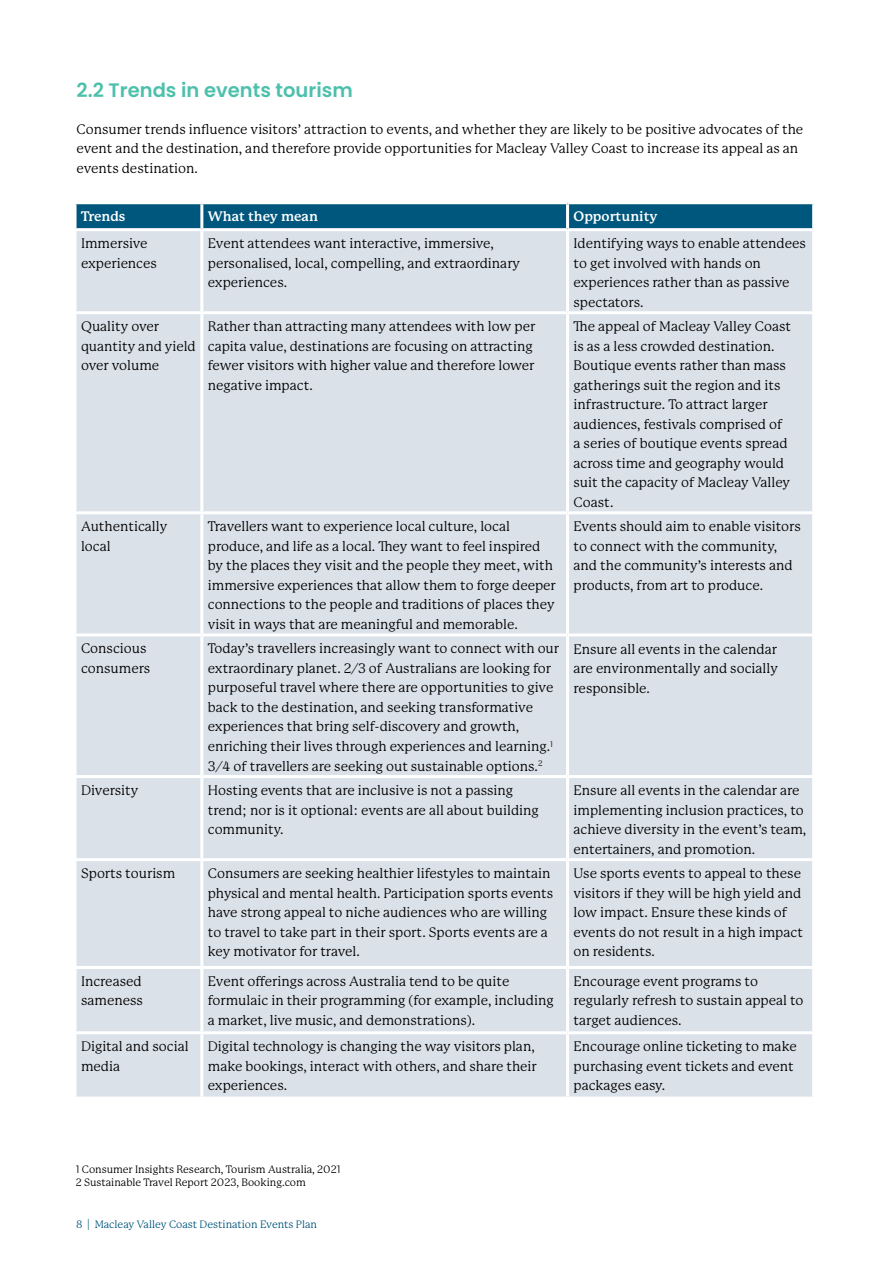
<style>
.page{position:relative;width:893px;height:1263px;background:#fff}
.page>*{position:absolute;margin:0;border:0;box-sizing:border-box;transform-origin:0 0}
.t1{font:600 19.5px "Poppins";color:#4dc0ac}
.t2{font:13.5px/19.5px "P22 Mackinac Pro";color:#000}
.t3{font:700 13.5px "P22 Mackinac Pro";color:#fff}
.t4{font:10.5px/13.5px "P22 Mackinac Pro";color:#000}
.t5{font:10.5px "P22 Mackinac Pro";color:#00577d}
</style>
<div class="page">
<div style="left:77px;top:204px;width:735px;height:24px;background:#00577d"></div>
<div style="left:77px;top:231px;width:735px;height:865px;background:#dbe1e9"></div>
<hr style="left:200px;top:204px;width:3px;height:24px;background:#fff">
<hr style="left:566px;top:204px;width:3px;height:24px;background:#fff">
<hr style="left:200px;top:231px;width:3px;height:80px;background:#fff">
<hr style="left:566px;top:231px;width:3px;height:80px;background:#fff">
<hr style="left:74px;top:311px;width:128px;height:3px;background:#fff">
<hr style="left:202px;top:311px;width:366px;height:3px;background:#fff">
<hr style="left:200px;top:314px;width:3px;height:197px;background:#fff">
<hr style="left:568px;top:311px;width:247px;height:3px;background:#fff">
<hr style="left:566px;top:314px;width:3px;height:197px;background:#fff">
<hr style="left:74px;top:511px;width:128px;height:3px;background:#fff">
<hr style="left:202px;top:511px;width:366px;height:3px;background:#fff">
<hr style="left:200px;top:514px;width:3px;height:119px;background:#fff">
<hr style="left:568px;top:511px;width:247px;height:3px;background:#fff">
<hr style="left:566px;top:514px;width:3px;height:119px;background:#fff">
<hr style="left:74px;top:633px;width:128px;height:3px;background:#fff">
<hr style="left:202px;top:633px;width:366px;height:3px;background:#fff">
<hr style="left:200px;top:636px;width:3px;height:139px;background:#fff">
<hr style="left:568px;top:633px;width:247px;height:3px;background:#fff">
<hr style="left:566px;top:636px;width:3px;height:139px;background:#fff">
<hr style="left:74px;top:775px;width:128px;height:3px;background:#fff">
<hr style="left:202px;top:775px;width:366px;height:3px;background:#fff">
<hr style="left:200px;top:778px;width:3px;height:80px;background:#fff">
<hr style="left:568px;top:775px;width:247px;height:3px;background:#fff">
<hr style="left:566px;top:778px;width:3px;height:80px;background:#fff">
<hr style="left:74px;top:858px;width:128px;height:3px;background:#fff">
<hr style="left:202px;top:858px;width:366px;height:3px;background:#fff">
<hr style="left:200px;top:861px;width:3px;height:105px;background:#fff">
<hr style="left:568px;top:858px;width:247px;height:3px;background:#fff">
<hr style="left:566px;top:861px;width:3px;height:105px;background:#fff">
<hr style="left:74px;top:966px;width:128px;height:3px;background:#fff">
<hr style="left:202px;top:966px;width:366px;height:3px;background:#fff">
<hr style="left:200px;top:969px;width:3px;height:62px;background:#fff">
<hr style="left:568px;top:966px;width:247px;height:3px;background:#fff">
<hr style="left:566px;top:969px;width:3px;height:62px;background:#fff">
<hr style="left:74px;top:1031px;width:128px;height:3px;background:#fff">
<hr style="left:202px;top:1031px;width:366px;height:3px;background:#fff">
<hr style="left:200px;top:1034px;width:3px;height:62px;background:#fff">
<hr style="left:568px;top:1031px;width:247px;height:3px;background:#fff">
<hr style="left:566px;top:1034px;width:3px;height:62px;background:#fff">
<h1 class="t1" style="left:77px;top:79px;width:278px">2.2 Trends in events tourism</h1>
<p class="t2" style="left:77px;top:119px;width:728px">Consumer trends influence visitors’ attraction to events, and whether they are likely to be positive advocates of the event and the destination, and therefore provide opportunities for Macleay Valley Coast to increase its appeal as an events destination.</p>
<p class="t3" style="left:81px;top:209px;width:46px">Trends</p>
<p class="t3" style="left:208px;top:209px;width:112px">What they mean</p>
<p class="t3" style="left:574px;top:209px;width:86px">Opportunity</p>
<p class="t2" style="left:81px;top:234px;width:77px">Immersive experiences</p>
<p class="t2" style="left:208px;top:234px;width:314px">Event attendees want interactive, immersive, personalised, local, compelling, and extraordinary experiences.</p>
<p class="t2" style="left:574px;top:234px;width:234px">Identifying ways to enable attendees to get involved with hands on experiences rather than as passive spectators.</p>
<p class="t2" style="left:81px;top:317px;width:116px">Quality over quantity and yield over volume</p>
<p class="t2" style="left:208px;top:317px;width:329px">Rather than attracting many attendees with low per capita value, destinations are focusing on attracting fewer visitors with higher value and therefore lower negative impact.</p>
<p class="t2" style="left:574px;top:317px;width:219px">The appeal of Macleay Valley Coast is as a less crowded destination.<br>Boutique events rather than mass gatherings suit the region and its infrastructure. To attract larger audiences, festivals comprised of a series of boutique events spread across time and geography would suit the capacity of Macleay Valley<br>Coast.</p>
<p class="t2" style="left:81px;top:517px;width:88px">Authentically local</p>
<p class="t2" style="left:208px;top:517px;width:349px">Travellers want to experience local culture, local produce, and life as a local. They want to feel inspired by the places they visit and the people they meet, with immersive experiences that allow them to forge deeper connections to the people and traditions of places they visit in ways that are meaningful and memorable.</p>
<p class="t2" style="left:574px;top:517px;width:229px">Events should aim to enable visitors to connect with the community, and the community’s interests and products, from art to produce.</p>
<p class="t2" style="left:81px;top:639px;width:71px">Conscious consumers</p>
<p class="t2" style="left:208px;top:639px;width:353px">Today’s travellers increasingly want to connect with our extraordinary planet. 2/3 of Australians are looking for purposeful travel where there are opportunities to give back to the destination, and seeking transformative experiences that bring self-discovery and growth, enriching their lives through experiences and learning.<sup>1<br></sup>3/4 of travellers are seeking out sustainable options.<sup>2</sup></p>
<p class="t2" style="left:574px;top:639px;width:206px;text-align:justify">Ensure all events in the calendar are environmentally and socially responsible.</p>
<p class="t2" style="left:81px;top:781px;width:59px">Diversity</p>
<p class="t2" style="left:208px;top:781px;width:332px">Hosting events that are inclusive is not a passing trend; nor is it optional: events are all about building community.</p>
<p class="t2" style="left:574px;top:781px;width:234px">Ensure all events in the calendar are implementing inclusion practices, to achieve diversity in the event’s team, entertainers, and promotion.</p>
<p class="t2" style="left:81px;top:864px;width:96px">Sports tourism</p>
<p class="t2" style="left:208px;top:864px;width:347px">Consumers are seeking healthier lifestyles to maintain physical and mental health. Participation sports events have strong appeal to niche audiences who are willing to travel to take part in their sport. Sports events are a key motivator for travel.</p>
<p class="t2" style="left:574px;top:864px;width:231px">Use sports events to appeal to these visitors if they will be high yield and low impact. Ensure these kinds of events do not result in a high impact on residents.</p>
<p class="t2" style="left:81px;top:972px;width:63px">Increased sameness</p>
<p class="t2" style="left:208px;top:972px;width:347px">Event offerings across Australia tend to be quite formulaic in their programming (for example, including a market, live music, and demonstrations).</p>
<p class="t2" style="left:574px;top:971px;width:232px">Encourage event programs to regularly refresh to sustain appeal to target audiences.</p>
<p class="t2" style="left:81px;top:1037px;width:109px">Digital and social media</p>
<p class="t2" style="left:208px;top:1037px;width:331px">Digital technology is changing the way visitors plan, make bookings, interact with others, and share their experiences.</p>
<p class="t2" style="left:574px;top:1037px;width:225px">Encourage online ticketing to make purchasing event tickets and event packages easy.</p>
<p class="t4" style="left:76px;top:1162px;width:266px">1 Consumer Insights Research, Tourism Australia, 2021<br>2 Sustainable Travel Report 2023, Booking.com</p>
<p class="t5" style="left:76px;top:1219px;width:242px">8 | Macleay Valley Coast Destination Events Plan</p>
</div>
